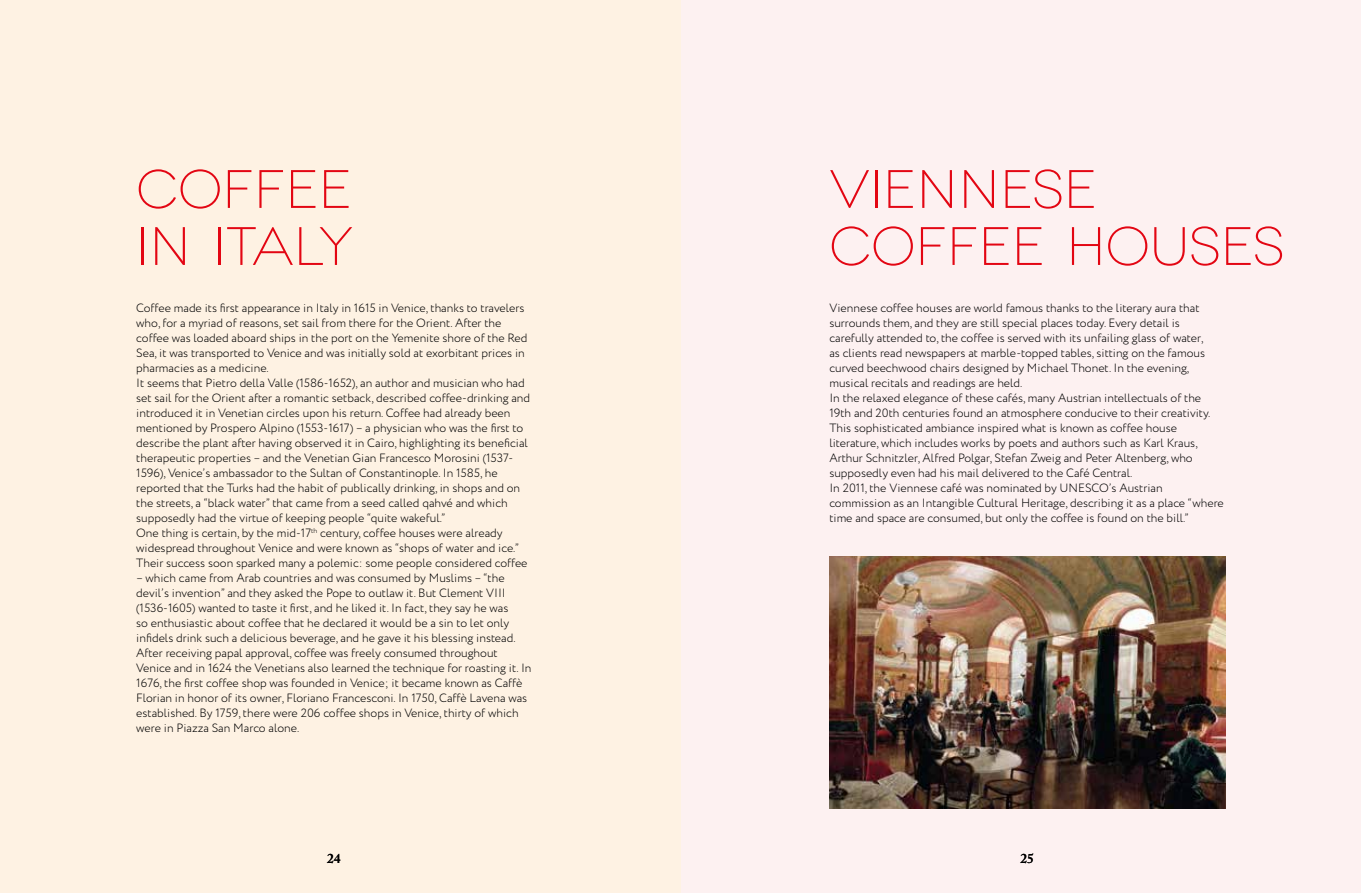
<style>
.page{position:relative;width:1361px;height:893px;background:#fff}
.page>*{position:absolute;margin:0;border:0;box-sizing:border-box;transform-origin:0 0}
.t1{font:300 54px/57px "Novecentowide";color:#e30613}
.t2{font:600 13.5px "Adobe Caslon Pro";color:#000}
.t3{font:300 12px/15px "Circe";color:#000}
</style>
<div class="page">
<div style="left:680px;top:0;width:680px;height:893px;background:#fdf1f1"></div>
<div style="left:0;top:0;width:680px;height:893px;background:#fef2e3"></div>
<img style="left:829px;top:557px;width:396px;height:251px">
<h1 class="t1" style="left:136px;top:161px;width:219px">COFFEE<br>IN ITALY</h1>
<p class="t3" style="left:136px;top:300px;width:395px">Coffee made its first appearance in Italy in 1615 in Venice, thanks to travelers who, for a myriad of reasons, set sail from there for the Orient. After the coffee was loaded aboard ships in the port on the Yemenite shore of the Red Sea, it was transported to Venice and was initially sold at exorbitant prices in pharmacies as a medicine.<br>It seems that Pietro della Valle (1586-1652), an author and musician who had set sail for the Orient after a romantic setback, described coffee-drinking and introduced it in Venetian circles upon his return. Coffee had already been mentioned by Prospero Alpino (1553-1617) – a physician who was the first to describe the plant after having observed it in Cairo, highlighting its beneficial therapeutic properties – and the Venetian Gian Francesco Morosini (1537- 1596), Venice’s ambassador to the Sultan of Constantinople. In 1585, he reported that the Turks had the habit of publically drinking, in shops and on the streets, a “black water” that came from a seed called qahvé and which supposedly had the virtue of keeping people “quite wakeful.”<br>One thing is certain, by the mid-17<sup>th</sup> century, coffee houses were already widespread throughout Venice and were known as “shops of water and ice.” Their success soon sparked many a polemic: some people considered coffee</p>
<p class="t3" style="left:136px;top:570px;width:397px">– which came from Arab countries and was consumed by Muslims – “the devil’s invention” and they asked the Pope to outlaw it. But Clement VIII (1536-1605) wanted to taste it first, and he liked it. In fact, they say he was<br>so enthusiastic about coffee that he declared it would be a sin to let only infidels drink such a delicious beverage, and he gave it his blessing instead.<br>After receiving papal approval, coffee was freely consumed throughout Venice and in 1624 the Venetians also learned the technique for roasting it. In 1676, the first coffee shop was founded in Venice; it became known as Caffè Florian in honor of its owner, Floriano Francesconi. In 1750, Caffè Lavena was established. By 1759, there were 206 coffee shops in Venice, thirty of which were in Piazza San Marco alone.</p>
<h1 class="t1" style="left:829px;top:161px;width:457px">VIENNESE<br>COFFEE HOUSES</h1>
<p class="t3" style="left:829px;top:300px;width:396px">Viennese coffee houses are world famous thanks to the literary aura that surrounds them, and they are still special places today. Every detail is carefully attended to, the coffee is served with its unfailing glass of water,<br>as clients read newspapers at marble-topped tables, sitting on the famous curved beechwood chairs designed by Michael Thonet. In the evening, musical recitals and readings are held.<br>In the relaxed elegance of these cafés, many Austrian intellectuals of the 19th and 20th centuries found an atmosphere conducive to their creativity.<br>This sophisticated ambiance inspired what is known as coffee house literature, which includes works by poets and authors such as Karl Kraus, Arthur Schnitzler, Alfred Polgar, Stefan Zweig and Peter Altenberg, who supposedly even had his mail delivered to the Café Central.<br>In 2011, the Viennese café was nominated by UNESCO’s Austrian commission as an Intangible Cultural Heritage, describing it as a place “where time and space are consumed, but only the coffee is found on the bill.”</p>
<p class="t2" style="left:327px;top:851px;width:15px">24</p>
<p class="t2" style="left:1020px;top:851px;width:15px">25</p>
</div>
